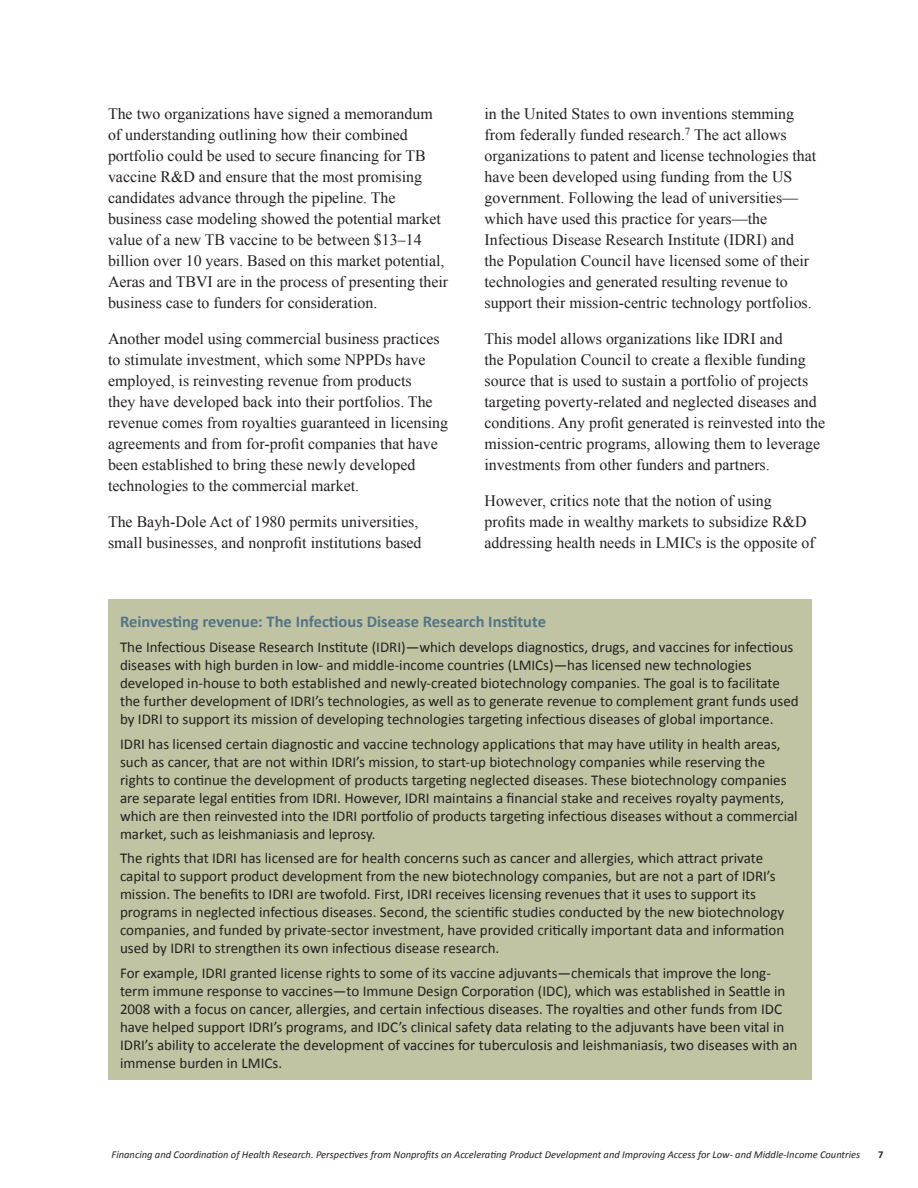
<style>
.page{position:relative;width:918px;height:1188px;background:#fff}
.page>*{position:absolute;margin:0;border:0;box-sizing:border-box;transform-origin:0 0}
._1-Brief_Box_Heading{font:700 16.5px "Calibri";color:#537489}
._1-Brief_body{font:15.9px/21px "Times New Roman";color:#231f20}
._1-Brief_Box_copy{font:15px/18px "Calibri";color:#231f20}
.t1{font:italic 10.5px "Calibri";color:#231f20}
.t2{font:700 10.5px "Calibri";color:#231f20}
</style>
<div class="page">
<div style="left:108px;top:600px;width:704px;height:480px;background:#c1c4a2"></div>
<p class="_1-Brief_body" style="left:108px;top:103px;width:342px">The two organizations have signed a memorandum of understanding outlining how their combined portfolio could be used to secure financing for TB vaccine R&amp;D and ensure that the most promising candidates advance through the pipeline. The business case modeling showed the potential market value of a new TB vaccine to be between $13–14 billion over 10 years. Based on this market potential, Aeras and TBVI are in the process of presenting their business case to funders for consideration.</p>
<p class="_1-Brief_body" style="left:108px;top:328px;width:342px">Another model using commercial business practices to stimulate investment, which some NPPDs have employed, is reinvesting revenue from products<br>they have developed back into their portfolios. The revenue comes from royalties guaranteed in licensing agreements and from for-profit companies that have been established to bring these newly developed technologies to the commercial market.</p>
<p class="_1-Brief_body" style="left:108px;top:511px;width:315px">The Bayh-Dole Act of 1980 permits universities, small businesses, and nonprofit institutions based</p>
<p class="_1-Brief_body" style="left:485px;top:103px;width:333px">in the United States to own inventions stemming from federally funded research.<sup>7</sup> The act allows organizations to patent and license technologies that have been developed using funding from the US government. Following the lead of universities— which have used this practice for years—the Infectious Disease Research Institute (IDRI) and the Population Council have licensed some of their technologies and generated resulting revenue to support their mission-centric technology portfolios.</p>
<p class="_1-Brief_body" style="left:485px;top:328px;width:342px">This model allows organizations like IDRI and<br>the Population Council to create a flexible funding source that is used to sustain a portfolio of projects targeting poverty-related and neglected diseases and conditions. Any profit generated is reinvested into the mission-centric programs, allowing them to leverage investments from other funders and partners.</p>
<p class="_1-Brief_body" style="left:485px;top:490px;width:332px">However, critics note that the notion of using profits made in wealthy markets to subsidize R&amp;D addressing health needs in LMICs is the opposite of</p>
<p class="_1-Brief_Box_Heading" style="left:120px;top:611px;width:427px">Reinvesting revenue: The Infectious Disease Research Institute</p>
<p class="_1-Brief_Box_copy" style="left:120px;top:638px;width:680px">The Infectious Disease Research Institute (IDRI)—which develops diagnostics, drugs, and vaccines for infectious diseases with high burden in low- and middle-income countries (LMICs)—has licensed new technologies developed in-house to both established and newly-created biotechnology companies. The goal is to facilitate the further development of IDRI’s technologies, as well as to generate revenue to complement grant funds used by IDRI to support its mission of developing technologies targeting infectious diseases of global importance.</p>
<p class="_1-Brief_Box_copy" style="left:120px;top:735px;width:679px">IDRI has licensed certain diagnostic and vaccine technology applications that may have utility in health areas, such as cancer, that are not within IDRI’s mission, to start-up biotechnology companies while reserving the rights to continue the development of products targeting neglected diseases. These biotechnology companies are separate legal entities from IDRI. However, IDRI maintains a financial stake and receives royalty payments, which are then reinvested into the IDRI portfolio of products targeting infectious diseases without a commercial market, such as leishmaniasis and leprosy.</p>
<p class="_1-Brief_Box_copy" style="left:120px;top:849px;width:666px">The rights that IDRI has licensed are for health concerns such as cancer and allergies, which attract private capital to support product development from the new biotechnology companies, but are not a part of IDRI’s mission. The benefits to IDRI are twofold. First, IDRI receives licensing revenues that it uses to support its programs in neglected infectious diseases. Second, the scientific studies conducted by the new biotechnology companies, and funded by private-sector investment, have provided critically important data and information used by IDRI to strengthen its own infectious disease research.</p>
<p class="_1-Brief_Box_copy" style="left:120px;top:964px;width:679px">For example, IDRI granted license rights to some of its vaccine adjuvants—chemicals that improve the long&shy;term immune response to vaccines—to Immune Design Corporation (IDC), which was established in Seattle in 2008 with a focus on cancer, allergies, and certain infectious diseases. The royalties and other funds from IDC have helped support IDRI’s programs, and IDC’s clinical safety data relating to the adjuvants have been vital in IDRI’s ability to accelerate the development of vaccines for tuberculosis and leishmaniasis, two diseases with an immense burden in LMICs.</p>
<p class="t1" style="left:112px;top:1148px;width:750px">Financing and Coordination of Health Research. Perspectives from Nonprofits on Accelerating Product Development and Improving Access for Low- and Middle-Income Countries</p>
<p class="t2" style="left:878px;top:1148px;width:7px">7</p>
</div>
